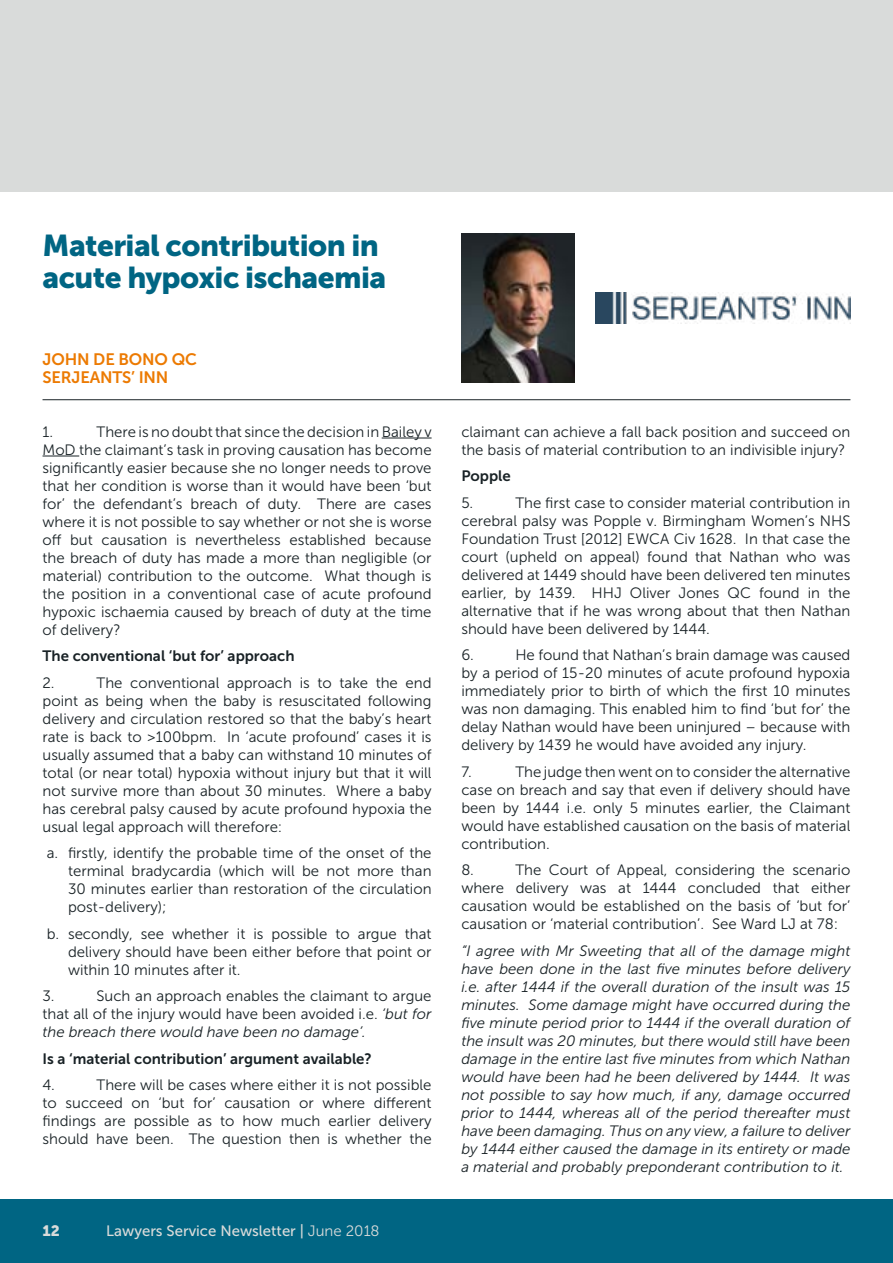
<style>
.page{position:relative;width:893px;height:1263px;background:#fff}
.page>*{position:absolute;margin:0;border:0;box-sizing:border-box;transform-origin:0 0}
.t1{font:30px/31.5px "Museo Sans 900";letter-spacing:-.02em;color:#006583}
.t2{font:16.5px/18px "Museo Sans 700";letter-spacing:-.01em;color:#ec7a02}
.t3{font:15px/18px "Museo Sans 300";color:#192226;text-align:justify}
.t4{font:italic 15px/18px "Museo Sans 300";color:#192226;text-align:justify}
.t5{font:15px "Museo Sans 700";color:#192226}
.t6{font:15px "Museo Sans 500";color:#d9dbda}
.t7{font:15px "Museo Sans 900";color:#d9dbda}
.s1{font-style:italic}
.s2{font-family:"Museo Sans 300"}
</style>
<div class="page">
<div style="left:0;top:1199px;width:892px;height:64px;background:#006583"></div>
<div style="left:0;top:0;width:892px;height:191px;background:#d9dbda"></div>
<hr style="left:43px;top:399px;width:807px;height:1px;background:#192226">
<hr style="left:382px;top:438px;width:50px;height:1px;background:#192226">
<hr style="left:43px;top:456px;width:36px;height:1px;background:#192226">
<img style="left:595px;top:293px;width:255px;height:31px">
<img style="left:461px;top:234px;width:113px;height:149px">
<h1 class="t1" style="left:43px;top:230px;width:345px">Material contribution in acute hypoxic ischaemia</h1>
<p class="t2" style="left:43px;top:350px;width:156px">JOHN DE BONO QC<br>SERJEANTS’ INN</p>
<p class="t3" style="left:43px;top:422px;width:391px;text-indent:54px">There is no doubt that since the decision in Bailey v MoD the claimant’s task in proving causation has become significantly easier because she no longer needs to prove that her condition is worse than it would have been ‘but for’ the defendant’s breach of duty. There are cases where it is not possible to say whether or not she is worse off but causation is nevertheless established because the breach of duty has made a more than negligible (or material) contribution to the outcome. What though is the position in a conventional case of acute profound hypoxic ischaemia caused by breach of duty at the time of delivery?</p>
<p class="t5" style="left:43px;top:647px;width:254px">The conventional ‘but for’ approach</p>
<p class="t3" style="left:43px;top:673px;width:14px">2.</p>
<p class="t3" style="left:43px;top:422px;width:12px">1.</p>
<p class="t3" style="left:43px;top:673px;width:391px;text-indent:54px">The conventional approach is to take the end point as being when the baby is resuscitated following delivery and circulation restored so that the baby’s heart rate is back to &gt;100bpm. In ‘acute profound’ cases it is usually assumed that a baby can withstand 10 minutes of total (or near total) hypoxia without injury but that it will not survive more than about 30 minutes. Where a baby has cerebral palsy caused by acute profound hypoxia the usual legal approach will therefore:</p>
<p class="t3" style="left:68px;top:844px;width:365px;text-indent:-21px">a. firstly, identify the probable time of the onset of the terminal bradycardia (which will be not more than 30 minutes earlier than restoration of the circulation post-delivery);</p>
<p class="t3" style="left:68px;top:924px;width:365px;text-indent:-21px">b. secondly, see whether it is possible to argue that delivery should have been either before that point or within 10 minutes after it.</p>
<p class="t3" style="left:43px;top:987px;width:13px">3.</p>
<p class="t3" style="left:43px;top:987px;width:391px;text-indent:54px">Such an approach enables the claimant to argue that all of the injury would have been avoided i.e. <span class="s1">‘but for the breach there would have been no damage’.</span></p>
<p class="t5" style="left:43px;top:1050px;width:331px">Is a ‘material contribution’ argument available?</p>
<p class="t3" style="left:43px;top:1076px;width:14px">4.</p>
<p class="t3" style="left:43px;top:1076px;width:391px;text-indent:54px">There will be cases where either it is not possible to succeed on ‘but for’ causation or where different findings are possible as to how much earlier delivery should have been. The question then is whether the</p>
<p class="t7" style="left:43px;top:1222px;width:19px">12</p>
<p class="t6" style="left:106px;top:1222px;width:275px">Lawyers Service Newsletter | <span class="s2">June 2018</span></p>
<p class="t3" style="left:461px;top:422px;width:391px">claimant can achieve a fall back position and succeed on the basis of material contribution to an indivisible injury?</p>
<p class="t5" style="left:461px;top:467px;width:51px">Popple</p>
<p class="t3" style="left:461px;top:493px;width:13px">5.</p>
<p class="t3" style="left:461px;top:493px;width:391px;text-indent:54px">The first case to consider material contribution in cerebral palsy was Popple v. Birmingham Women’s NHS Foundation Trust [2012] EWCA Civ 1628. In that case the court (upheld on appeal) found that Nathan who was delivered at 1449 should have been delivered ten minutes earlier, by 1439. HHJ Oliver Jones QC found in the alternative that if he was wrong about that then Nathan should have been delivered by 1444.</p>
<p class="t3" style="left:461px;top:646px;width:14px">6.</p>
<p class="t3" style="left:461px;top:646px;width:391px;text-indent:54px">He found that Nathan’s brain damage was caused by a period of 15-20 minutes of acute profound hypoxia immediately prior to birth of which the first 10 minutes was non damaging. This enabled him to find ‘but for’ the delay Nathan would have been uninjured – because with delivery by 1439 he would have avoided any injury.</p>
<p class="t3" style="left:461px;top:762px;width:12px">7.</p>
<p class="t3" style="left:461px;top:762px;width:391px;text-indent:54px">The judge then went on to consider the alternative case on breach and say that even if delivery should have been by 1444 i.e. only 5 minutes earlier, the Claimant would have established causation on the basis of material contribution.</p>
<p class="t3" style="left:461px;top:861px;width:14px">8.</p>
<p class="t3" style="left:461px;top:861px;width:391px;text-indent:54px">The Court of Appeal, considering the scenario where delivery was at 1444 concluded that either causation would be established on the basis of ‘but for’ causation or ‘material contribution’. See Ward LJ at 78:</p>
<p class="t4" style="left:461px;top:941px;width:391px">“I agree with Mr Sweeting that all of the damage might have been done in the last five minutes before delivery i.e. after 1444 if the overall duration of the insult was 15 minutes. Some damage might have occurred during the five minute period prior to 1444 if the overall duration of the insult was 20 minutes, but there would still have been damage in the entire last five minutes from which Nathan would have been had he been delivered by 1444. It was not possible to say how much, if any, damage occurred prior to 1444, whereas all of the period thereafter must have been damaging. Thus on any view, a failure to deliver by 1444 either caused the damage in its entirety or made a material and probably preponderant contribution to it.</p>
</div>
